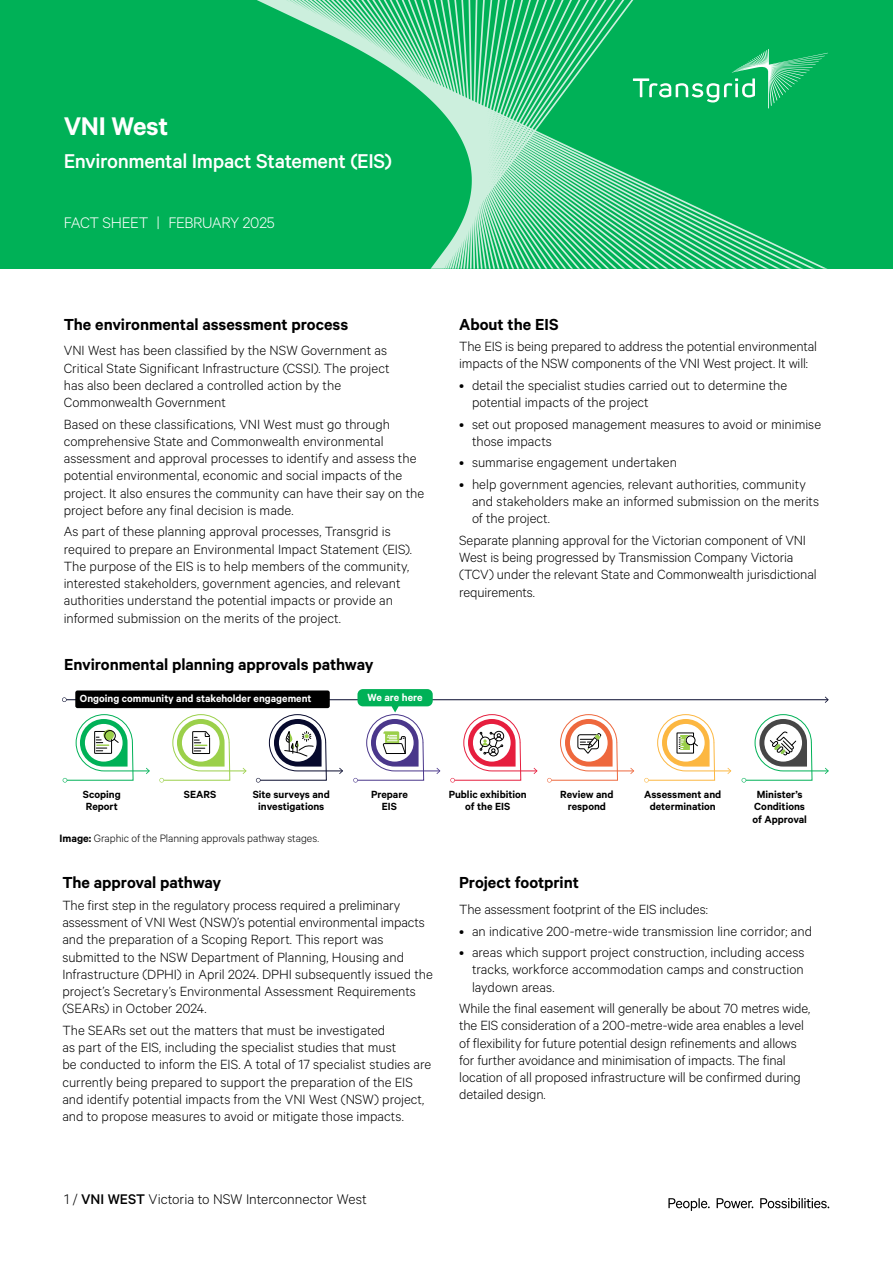
<style>
.page{position:relative;width:893px;height:1263px;background:#fff}
.page>*{position:absolute;margin:0;border:0;box-sizing:border-box;transform-origin:0 0}
.Body_Copy{font:600 28.65px "Calibre";letter-spacing:-.01em;color:#fff}
.Body_Copy-2{font:500 22.5px "Calibre";letter-spacing:-.015em;color:#fff}
.Body_Copy-3{font:600 18px "Calibre";letter-spacing:-.005em;color:#000}
.Body_Copy-4{font:300 17.25px "Calibre";letter-spacing:-.025em;color:#fff}
.t1{font:300 15.75px "Calibre";color:#000}
.Body_Copy-5{font:300 15px/17.2px "Calibre";color:#000}
.t2{font:300 12px "Calibre";color:#000}
.t3{font:600 11.7px/12.5px "Calibre";color:#000;text-align:center}
.t4{font:600 11.7px "Calibre";color:#fff}
.s1{font-weight:600}
.s2{font-weight:500}
</style>
<div class="page">
<svg style="left:668px;top:1198px;width:161px;height:13px"></svg>
<svg style="left:13px;top:0;width:880px;height:269px;background:#19b867"></svg>
<svg style="left:633px;top:49px;width:195px;height:60px;background:#1db96a"></svg>
<hr style="left:64px;top:699px;width:764px;height:1px;background:#070a2d">
<svg style="left:62px;top:697px;width:5px;height:5px"></svg>
<svg style="left:825px;top:696px;width:4px;height:7px"></svg>
<div style="left:75px;top:690px;width:255px;height:18px;background:#000;border-radius:2px"></div>
<svg style="left:547px;top:714px;width:87px;height:68px"></svg>
<svg style="left:742px;top:714px;width:87px;height:68px"></svg>
<svg style="left:159px;top:714px;width:88px;height:68px"></svg>
<svg style="left:644px;top:714px;width:87px;height:68px"></svg>
<svg style="left:450px;top:714px;width:88px;height:68px"></svg>
<svg style="left:256px;top:714px;width:87px;height:68px"></svg>
<svg style="left:63px;top:714px;width:87px;height:68px"></svg>
<svg style="left:353px;top:689px;width:87px;height:93px"></svg>
<p class="Body_Copy" style="left:64px;top:109px;width:106px">VNI West</p>
<p class="Body_Copy-2" style="left:64px;top:148px;width:330px">Environmental Impact Statement (EIS)</p>
<p class="Body_Copy-4" style="left:64px;top:213px;width:212px">FACT SHEET | FEBRUARY 2025</p>
<h2 class="Body_Copy-3" style="left:64px;top:313px;width:286px">The environmental assessment process</h2>
<p class="Body_Copy-5" style="left:64px;top:341px;width:327px">VNI West has been classified by the NSW Government as Critical State Significant Infrastructure (CSSI). The project has also been declared a controlled action by the Commonwealth Government</p>
<p class="Body_Copy-5" style="left:64px;top:415px;width:362px">Based on these classifications, VNI West must go through comprehensive State and Commonwealth environmental assessment and approval processes to identify and assess the potential environmental, economic and social impacts of the project. It also ensures the community can have their say on the project before any final decision is made.</p>
<p class="Body_Copy-5" style="left:64px;top:522px;width:350px">As part of these planning approval processes, Transgrid is required to prepare an Environmental Impact Statement (EIS).<br>The purpose of the EIS is to help members of the community, interested stakeholders, government agencies, and relevant authorities understand the potential impacts or provide an informed submission on the merits of the project.</p>
<h2 class="Body_Copy-3" style="left:64px;top:653px;width:311px">Environmental planning approvals pathway</h2>
<p class="t4" style="left:80px;top:691px;width:233px">Ongoing community and stakeholder engagement</p>
<p class="t4" style="left:368px;top:691px;width:57px">We are here</p>
<p class="Body_Copy-3" style="left:459px;top:313px;width:101px">About the EIS</p>
<p class="Body_Copy-5" style="left:459px;top:337px;width:359px">The EIS is being prepared to address the potential environmental impacts of the NSW components of the VNI West project. It will:</p>
<p class="Body_Copy-5" style="left:472px;top:376px;width:317px;text-indent:-13px">• detail the specialist studies carried out to determine the potential impacts of the project</p>
<p class="Body_Copy-5" style="left:472px;top:415px;width:351px;text-indent:-13px">• set out proposed management measures to avoid or minimise those impacts</p>
<p class="Body_Copy-5" style="left:459px;top:453px;width:219px">• summarise engagement undertaken</p>
<p class="Body_Copy-5" style="left:472px;top:475px;width:349px;text-indent:-13px">• help government agencies, relevant authorities, community and stakeholders make an informed submission on the merits of the project.</p>
<p class="Body_Copy-5" style="left:459px;top:531px;width:359px">Separate planning approval for the Victorian component of VNI West is being progressed by Transmission Company Victoria (TCV) under the relevant State and Commonwealth jurisdictional requirements.</p>
<p class="t3" style="left:83px;top:788px;width:39px;text-align:left">Scoping<br>Report</p>
<p class="t3" style="left:184px;top:788px;width:34px">SEARS</p>
<p class="t3" style="left:644px;top:788px;width:79px">Assessment and determination</p>
<p class="t3" style="left:253px;top:788px;width:79px">Site surveys and investigations</p>
<p class="t3" style="left:449px;top:788px;width:80px">Public exhibition of the EIS</p>
<p class="t3" style="left:560px;top:788px;width:55px">Review and respond</p>
<p class="t3" style="left:752px;top:788px;width:56px">Minister’s<br>Conditions of Approval</p>
<p class="t3" style="left:371px;top:788px;width:38px">Prepare<br>EIS</p>
<p class="t2" style="left:60px;top:831px;width:261px"><span class="s1">Image:</span> Graphic of the Planning approvals pathway stages.</p>
<p class="Body_Copy-3" style="left:62px;top:872px;width:160px">The approval pathway</p>
<p class="Body_Copy-5" style="left:62px;top:896px;width:372px">The first step in the regulatory process required a preliminary assessment of VNI West (NSW)’s potential environmental impacts and the preparation of a Scoping Report. This report was submitted to the NSW Department of Planning, Housing and Infrastructure (DPHI) in April 2024. DPHI subsequently issued the project’s Secretary’s Environmental Assessment Requirements (SEARs) in October 2024.</p>
<p class="Body_Copy-5" style="left:62px;top:1021px;width:370px">The SEARs set out the matters that must be investigated<br>as part of the EIS, including the specialist studies that must<br>be conducted to inform the EIS. A total of 17 specialist studies are currently being prepared to support the preparation of the EIS and identify potential impacts from the VNI West (NSW) project, and to propose measures to avoid or mitigate those impacts.</p>
<h2 class="Body_Copy-3" style="left:459px;top:872px;width:121px">Project footprint</h2>
<p class="Body_Copy-5" style="left:459px;top:900px;width:250px">The assessment footprint of the EIS includes:</p>
<p class="Body_Copy-5" style="left:459px;top:922px;width:354px">• an indicative 200-metre-wide transmission line corridor; and</p>
<p class="Body_Copy-5" style="left:472px;top:943px;width:334px;text-align:justify;text-indent:-13px">• areas which support project construction, including access tracks, workforce accommodation camps and construction laydown areas.</p>
<p class="Body_Copy-5" style="left:459px;top:999px;width:353px">While the final easement will generally be about 70 metres wide, the EIS consideration of a 200-metre-wide area enables a level of flexibility for future potential design refinements and allows for further avoidance and minimisation of impacts. The final location of all proposed infrastructure will be confirmed during detailed design.</p>
<p class="t1" style="left:64px;top:1190px;width:304px">1 / <span class="s2">VNI WEST</span> Victoria to NSW Interconnector West</p>
</div>
